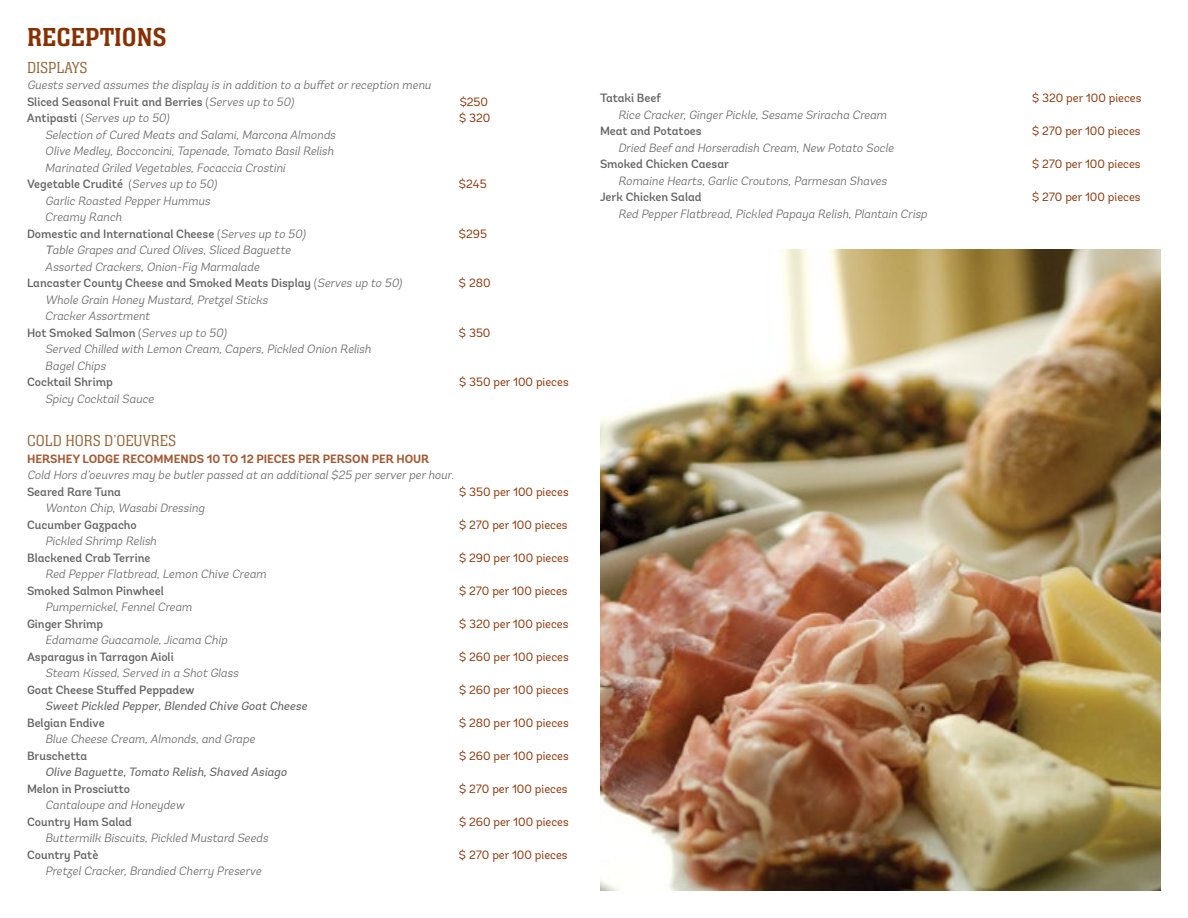
<style>
.page{position:relative;width:1188px;height:918px;background:#fff}
.page>*{position:absolute;margin:0;border:0;box-sizing:border-box;transform-origin:0 0}
.t1{font:27px "Neue Aachen Std";color:#893001}
.t2{font:300 16.5px "Neue Aachen Std";color:#956738}
.t3{font:italic 300 12px/16.5px "Andes";color:#636466}
.t4{font:500 12px "Andes";color:#636466}
.t5{font:12px "Andes";color:#893001}
.t6{font:italic 12px "Andes";color:#636466}
.t7{font:700 12px "Andes";color:#a45831}
.s1{font-weight:500;font-style:normal}
.s2{font-style:normal}
.s3{font-weight:300}
.s4{font-weight:300;font-style:italic}
.s5{font-weight:400}
</style>
<div class="page">
<img style="left:600px;top:250px;width:561px;height:641px">
<h1 class="t1" style="left:27px;top:22px;width:141px">RECEPTIONS</h1>
<h2 class="t2" style="left:27px;top:59px;width:62px">DISPLAYS</h2>
<p class="t3" style="left:27px;top:77px;width:408px">Guests served assumes the display is in addition to a buffet orreception menu<br><span class="s1">Sliced Seasonal Fruit and Berries</span> <span class="s2">(</span>Serves up to 50)</p>
<p class="t5" style="left:460px;top:95px;width:30px">$250</p>
<p class="t3" style="left:27px;top:110px;width:146px"><span class="s1">Antipasti</span> <span class="s2">(</span>Serves up to 50)</p>
<p class="t5" style="left:459px;top:111px;width:33px">$ 320</p>
<p class="t3" style="left:45px;top:127px;width:295px">Selection ofCured Meats and Salami,Marcona Almonds</p>
<p class="t3" style="left:45px;top:143px;width:293px">Olive Medley,Bocconcini,Tapenade,Tomato BasilRelish</p>
<p class="t3" style="left:45px;top:160px;width:244px">Marinated Griled Vegetables,Focaccia Crostini</p>
<p class="t4" style="left:27px;top:177px;width:194px">Vegetable Crudité <span class="s3">(</span><span class="s4">Serves up to 50)</span></p>
<p class="t5" style="left:459px;top:177px;width:29px">$245</p>
<p class="t3" style="left:45px;top:193px;width:169px">Garlic Roasted PepperHummus</p>
<p class="t3" style="left:45px;top:209px;width:81px">Creamy Ranch</p>
<p class="t4" style="left:27px;top:226px;width:282px">Domestic and International Cheese <span class="s3">(</span><span class="s4">Serves up to 50)</span></p>
<p class="t5" style="left:459px;top:227px;width:30px">$295</p>
<p class="t3" style="left:45px;top:242px;width:250px"><span class="s5">T</span>able Grapes and Cured Olives,Sliced Baguette</p>
<p class="t3" style="left:45px;top:259px;width:218px">Assorted Crackers,Onion-Fig Marmalade</p>
<p class="t4" style="left:27px;top:276px;width:379px">Lancaster County Cheese and Smoked Meats Display <span class="s3">(</span><span class="s4">Serves up to 50)</span></p>
<p class="t5" style="left:459px;top:276px;width:33px">$ 280</p>
<p class="t3" style="left:45px;top:292px;width:227px">Whole Grain Honey Mustard,PretzelSticks</p>
<p class="t3" style="left:45px;top:308px;width:109px">CrackerAssortment</p>
<p class="t4" style="left:27px;top:325px;width:204px">Hot Smoked Salmon <span class="s3">(</span><span class="s4">Serves up to 50)</span></p>
<p class="t5" style="left:459px;top:326px;width:33px">$ 350</p>
<p class="t3" style="left:45px;top:341px;width:330px">Served Chilled with Lemon Cream,Capers,Pickled Onion Relish<br>BagelChips</p>
<p class="t4" style="left:27px;top:375px;width:87px">Cocktail Shrimp</p>
<p class="t5" style="left:459px;top:375px;width:111px">$ 350 per 100 pieces</p>
<p class="t3" style="left:45px;top:391px;width:113px">Spicy CocktailSauce</p>
<h2 class="t2" style="left:27px;top:432px;width:151px">COLD HORS D’OEUVRES</h2>
<p class="t7" style="left:27px;top:451px;width:404px">HERSHEY LODGE RECOMMENDS 10 TO 12 PIECES PER PERSON PER HOUR</p>
<p class="t3" style="left:27px;top:467px;width:431px">Cold Hors d’oeuvres may be butlerpassed at an additional$25 perserverperhour.</p>
<p class="t4" style="left:27px;top:484px;width:95px">Seared Rare Tuna</p>
<p class="t5" style="left:459px;top:485px;width:111px">$ 350 per 100 pieces</p>
<p class="t3" style="left:45px;top:500px;width:163px">Wonton Chip,WasabiDressing</p>
<p class="t4" style="left:27px;top:517px;width:111px">Cucumber Gazpacho</p>
<p class="t5" style="left:459px;top:518px;width:110px">$ 270 per 100 pieces</p>
<p class="t3" style="left:45px;top:533px;width:115px">Pickled Shrimp Relish</p>
<p class="t4" style="left:27px;top:550px;width:125px">Blackened Crab Terrine</p>
<p class="t5" style="left:459px;top:551px;width:111px">$ 290 per 100 pieces</p>
<p class="t3" style="left:45px;top:566px;width:225px">Red PepperFlatbread,Lemon Chive Cream</p>
<p class="t4" style="left:27px;top:583px;width:138px">Smoked Salmon Pinwheel</p>
<p class="t5" style="left:459px;top:584px;width:110px">$ 270 per 100 pieces</p>
<p class="t3" style="left:45px;top:599px;width:151px">Pumpernickel,FennelCream</p>
<p class="t4" style="left:27px;top:616px;width:78px">Ginger Shrimp</p>
<p class="t5" style="left:459px;top:617px;width:111px">$ 320 per 100 pieces</p>
<p class="t3" style="left:45px;top:632px;width:186px">Edamame Guacamole,Jicama Chip</p>
<p class="t4" style="left:27px;top:649px;width:148px">Asparagus in Tarragon Aioli</p>
<p class="t5" style="left:459px;top:650px;width:111px">$ 260 per 100 pieces</p>
<p class="t3" style="left:45px;top:665px;width:197px">Steam Kissed,Served in a Shot Glass</p>
<p class="t4" style="left:27px;top:682px;width:169px">Goat Cheese Stuffed Peppadew</p>
<p class="t5" style="left:459px;top:683px;width:111px">$ 260 per 100 pieces</p>
<p class="t6" style="left:45px;top:699px;width:266px">Sweet Pickled Pepper,Blended Chive Goat Cheese</p>
<p class="t4" style="left:27px;top:715px;width:79px">Belgian Endive</p>
<p class="t5" style="left:459px;top:716px;width:111px">$ 280 per 100 pieces</p>
<p class="t3" style="left:45px;top:731px;width:214px">Blue Cheese Cream,Almonds,and Grape</p>
<p class="t4" style="left:27px;top:748px;width:62px">Bruschetta</p>
<p class="t5" style="left:459px;top:749px;width:111px">$ 260 per 100 pieces</p>
<p class="t6" style="left:45px;top:765px;width:246px">Olive Baguette,Tomato Relish,Shaved Asiago</p>
<p class="t4" style="left:27px;top:781px;width:105px">Melon in Prosciutto</p>
<p class="t5" style="left:459px;top:782px;width:110px">$ 270 per 100 pieces</p>
<p class="t3" style="left:45px;top:797px;width:143px">Cantaloupe and Honeydew</p>
<p class="t4" style="left:27px;top:814px;width:107px">Country Ham Salad</p>
<p class="t5" style="left:459px;top:815px;width:111px">$ 260 per 100 pieces</p>
<p class="t3" style="left:45px;top:830px;width:227px">Buttermilk Biscuits,Pickled Mustard Seeds</p>
<p class="t4" style="left:27px;top:847px;width:73px">Country Patè</p>
<p class="t5" style="left:459px;top:848px;width:110px">$ 270 per 100 pieces</p>
<p class="t3" style="left:45px;top:863px;width:220px">PretzelCracker,Brandied Cherry Preserve</p>
<p class="t4" style="left:600px;top:90px;width:63px">Tataki Beef</p>
<p class="t5" style="left:1032px;top:91px;width:111px">$ 320 per 100 pieces</p>
<p class="t3" style="left:618px;top:106px;width:273px">Rice Cracker,GingerPickle,Sesame Sriracha Cream</p>
<p class="t4" style="left:600px;top:123px;width:103px">Meat and Potatoes</p>
<p class="t5" style="left:1032px;top:124px;width:110px">$ 270 per 100 pieces</p>
<p class="t3" style="left:618px;top:139px;width:280px">Dried Beefand Horseradish Cream,New Potato Socle</p>
<p class="t4" style="left:600px;top:156px;width:130px">Smoked Chicken Caesar</p>
<p class="t5" style="left:1032px;top:157px;width:110px">$ 270 per 100 pieces</p>
<p class="t3" style="left:618px;top:172px;width:273px">Romaine Hearts,Garlic Croutons,Parmesan Shaves</p>
<p class="t4" style="left:600px;top:189px;width:103px">Jerk Chicken Salad</p>
<p class="t5" style="left:1032px;top:190px;width:110px">$ 270 per 100 pieces</p>
<p class="t3" style="left:618px;top:205px;width:313px">Red PepperFlatbread,Pickled Papaya Relish,Plantain Crisp</p>
</div>
